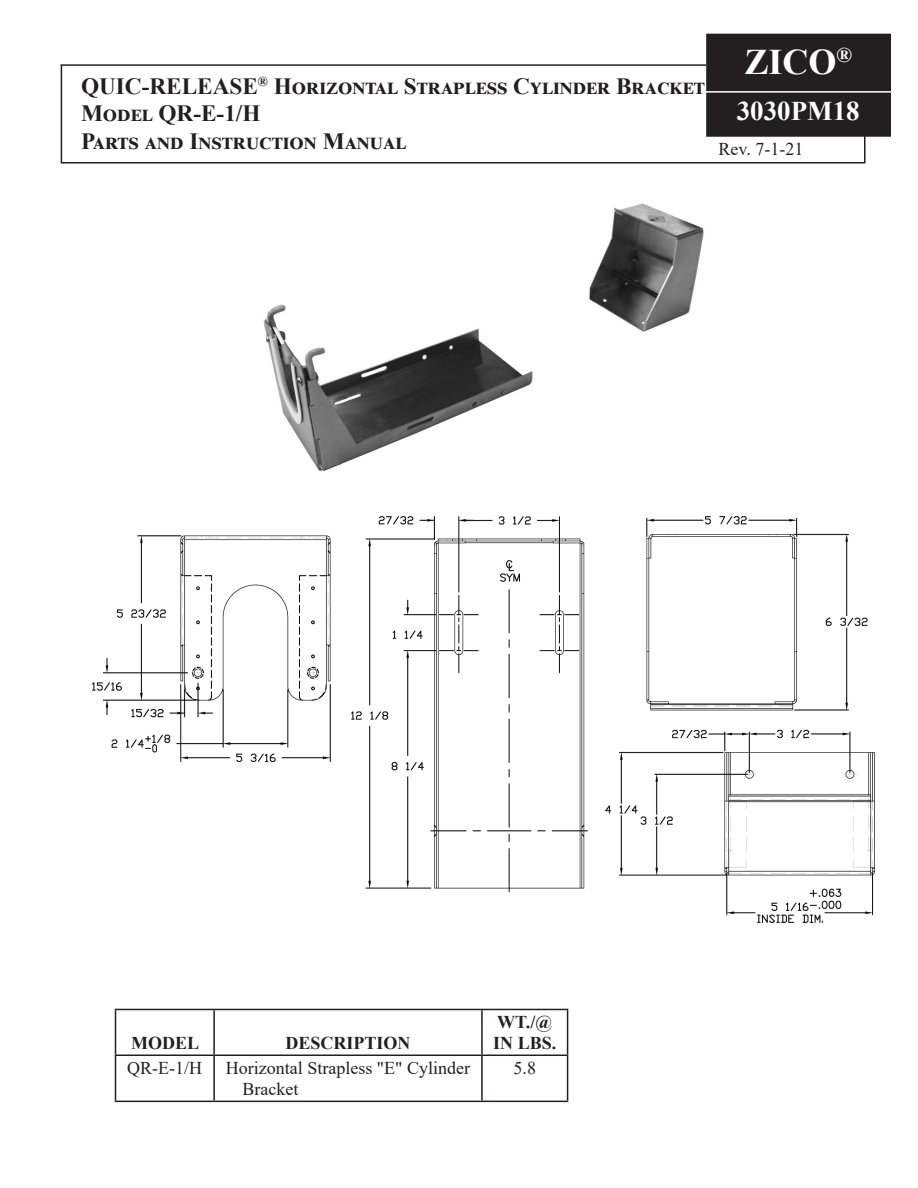
<style>
.page{position:relative;width:918px;height:1188px;background:#fff}
.page>*{position:absolute;margin:0;border:0;box-sizing:border-box;transform-origin:0 0}
.t1{font:700 36px "Times New Roman";color:#fff}
.t2{font:700 27px "Times New Roman";color:#fff}
.t3{font:700 23.25px "Times New Roman";letter-spacing:.005em;color:#231f20}
.t4{font:18px "Times New Roman";color:#231f20}
.t5{font:700 18px "Times New Roman";color:#231f20}
</style>
<div class="page">
<div style="left:707px;top:34px;width:183px;height:102px;background:#231f20"></div>
<div style="left:706px;top:34px;width:185px;height:103px;border:2px solid #231f20"></div>
<hr style="left:61px;top:162px;width:803px;height:2px;background:#231f20">
<hr style="left:705px;top:91px;width:186px;height:2px;background:#fff">
<hr style="left:61px;top:65px;width:1px;height:97px;background:#231f20">
<hr style="left:61px;top:64px;width:645px;height:2px;background:#231f20">
<hr style="left:864px;top:128px;width:2px;height:36px;background:#231f20">
<img style="left:263px;top:203px;width:441px;height:268px">
<hr style="left:115px;top:1009px;width:99px;height:1px;background:#231f20">
<hr style="left:115px;top:1010px;width:1px;height:45px;background:#231f20">
<hr style="left:214px;top:1009px;width:268px;height:1px;background:#231f20">
<hr style="left:213px;top:1010px;width:2px;height:45px;background:#231f20">
<hr style="left:482px;top:1009px;width:86px;height:1px;background:#231f20">
<hr style="left:481px;top:1010px;width:2px;height:45px;background:#231f20">
<hr style="left:567px;top:1010px;width:1px;height:45px;background:#231f20">
<hr style="left:115px;top:1055px;width:99px;height:1px;background:#231f20">
<hr style="left:115px;top:1056px;width:1px;height:45px;background:#231f20">
<hr style="left:214px;top:1055px;width:268px;height:1px;background:#231f20">
<hr style="left:213px;top:1056px;width:2px;height:45px;background:#231f20">
<hr style="left:482px;top:1055px;width:86px;height:1px;background:#231f20">
<hr style="left:481px;top:1056px;width:2px;height:45px;background:#231f20">
<hr style="left:567px;top:1056px;width:1px;height:45px;background:#231f20">
<hr style="left:115px;top:1101px;width:99px;height:1px;background:#231f20">
<hr style="left:214px;top:1101px;width:268px;height:1px;background:#231f20">
<hr style="left:482px;top:1101px;width:86px;height:1px;background:#231f20">
<img style="left:93px;top:516px;width:781px;height:406px">
<p class="t3" style="left:81px;top:69px;width:625px">QUIC-RELEASE<sup>®</sup> Horizontal Strapless Cylinder Bracket</p>
<p class="t3" style="left:81px;top:97px;width:181px">Model QR-E-1/H</p>
<p class="t3" style="left:81px;top:125px;width:322px">Parts and Instruction Manual</p>
<p class="t1" style="left:744px;top:36px;width:109px">ZICO<sup>®</sup></p>
<p class="t2" style="left:737px;top:91px;width:124px">3030PM18</p>
<p class="t4" style="left:719px;top:136px;width:86px">Rev. 7-1-21</p>
<p class="t5" style="left:131px;top:1030px;width:70px">MODEL</p>
<p class="t5" style="left:286px;top:1030px;width:127px">DESCRIPTION</p>
<p class="t4" style="left:127px;top:1055px;width:76px">QR-E-1/H</p>
<p class="t4" style="left:226px;top:1055px;width:246px">Horizontal Strapless "E" Cylinder</p>
<p class="t4" style="left:243px;top:1077px;width:57px">Bracket</p>
<p class="t5" style="left:497px;top:1009px;width:56px">WT./@</p>
<p class="t5" style="left:493px;top:1030px;width:65px">IN LBS.</p>
<p class="t4" style="left:514px;top:1055px;width:24px">5.8</p>
</div>
